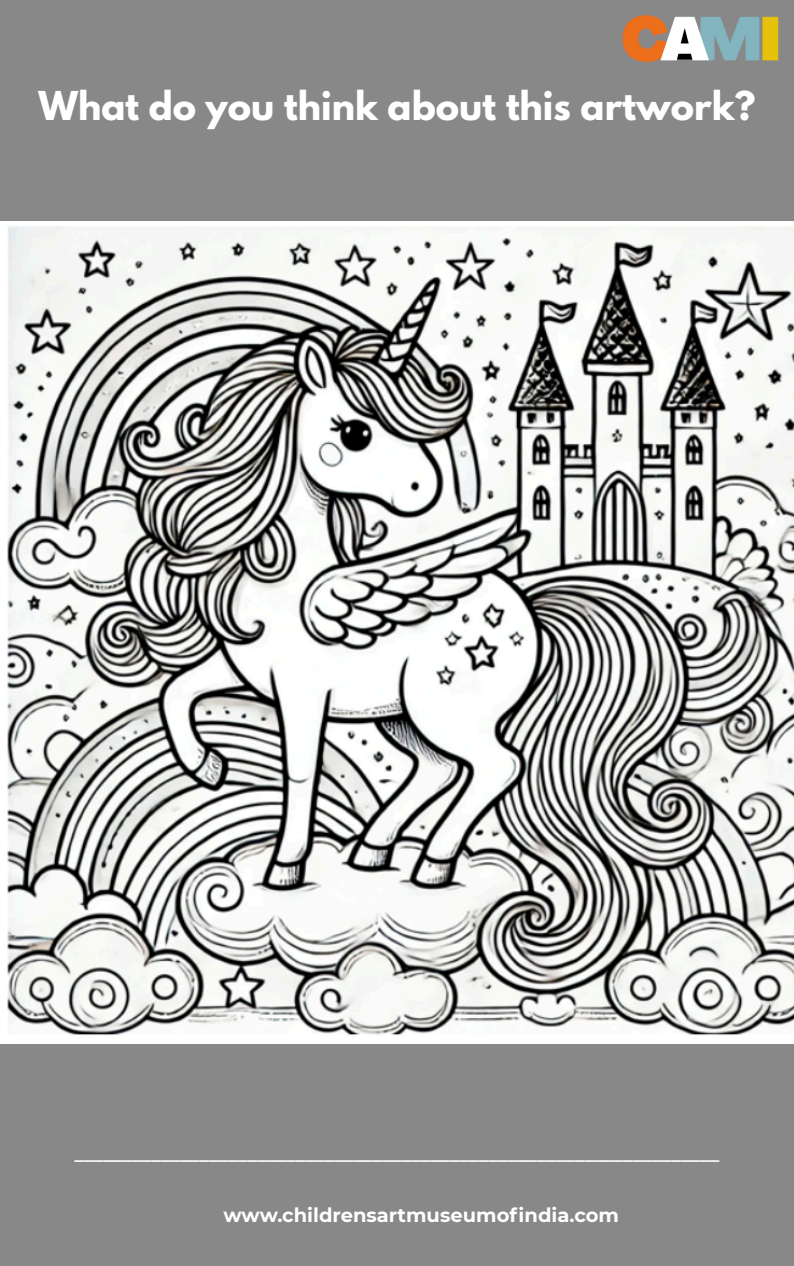
<style>
.page{position:relative;width:794px;height:1266px;background:#fff}
.page>*{position:absolute;margin:0;border:0;box-sizing:border-box;transform-origin:0 0}
.t1{font:700 35.25px "League Spartan";color:#fff}
.t2{font:700 19.5px "Montserrat";color:#fff}
.t3{font:700 18.75px "League Spartan";color:#fff}
</style>
<div class="page">
<div style="left:0;top:0;width:793px;height:222px;background:#898888"></div>
<div style="left:0;top:1044px;width:793px;height:222px;background:#898888"></div>
<img style="left:622px;top:15px;width:157px;height:47px">
<img style="left:7px;top:226px;width:786px;height:809px">
<h1 class="t1" style="left:38px;top:89px;width:718px">What do you think about this artwork?</h1>
<p class="t3" style="left:74px;top:1143px;width:646px">___________________________________________________________________</p>
<p class="t2" style="left:223px;top:1203px;width:397px">www.childrensartmuseumofindia.com</p>
</div>
